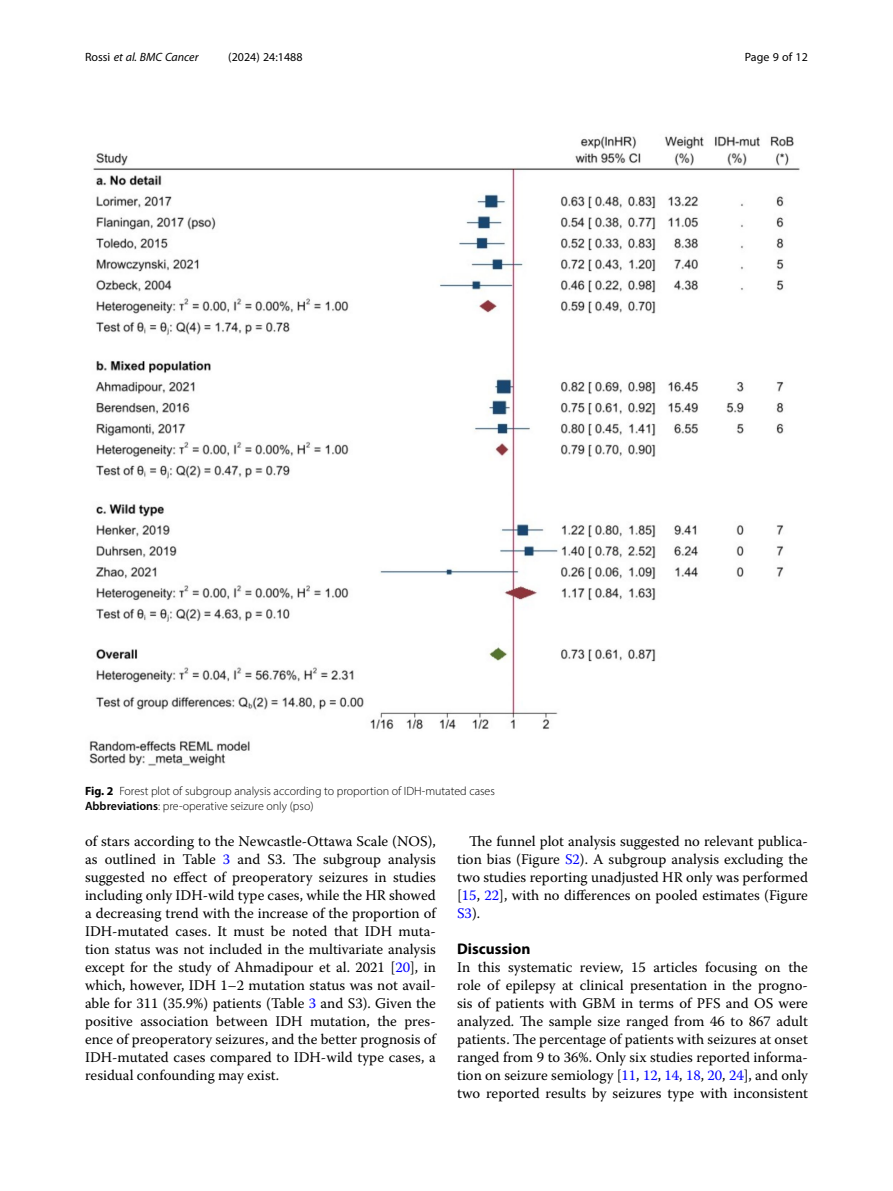
<style>
.page{position:relative;width:893px;height:1191px;background:#fff}
.page>*{position:absolute;margin:0;border:0;box-sizing:border-box;transform-origin:0 0}
.Head_1{font:700 15.45px "Myriad Pro";color:#000}
.Body_Text_Indent{font:14.7px/18px "Warnock Pro";color:#000;text-align:justify}
.Body_Text{font:14.7px/18px "Warnock Pro";color:#000;text-align:justify}
.Figure_Caption{font:300 12px "Myriad Pro";color:#000}
.t1{font:12px "Myriad Pro";color:#000}
.t2{font:italic 12px "Myriad Pro";color:#000}
.s1{font-style:normal}
.s2{font-weight:700}
.s3{font-weight:600}
.s4{color:#00f}
</style>
<div class="page">
<img style="left:89px;top:136px;width:711px;height:630px">
<p class="t2" style="left:85px;top:50px;width:115px"><span class="s1">Rossi</span> et al. BMC Cancer</p>
<p class="t1" style="left:228px;top:50px;width:76px">(2024) 24:1488</p>
<p class="t1" style="left:745px;top:50px;width:65px">Page 9 of 12</p>
<p class="Figure_Caption" style="left:85px;top:784px;width:411px"><span class="s2">Fig. 2</span> Forest plot of subgroup analysis according to proportion of IDH-mutated cases</p>
<p class="Figure_Caption" style="left:85px;top:799px;width:230px"><span class="s3">Abbreviations</span>: pre-operative seizure only (pso)</p>
<p class="Body_Text_Indent" style="left:85px;top:832px;width:352px">of stars according to the Newcastle-Ottawa Scale (NOS), as outlined in Table <span class="s4">3</span> and S3. The subgroup analysis suggested no effect of preoperatory seizures in studies including only IDH-wild type cases, while the HR showed a decreasing trend with the increase of the proportion of IDH-mutated cases. It must be noted that IDH muta&shy;tion status was not included in the multivariate analysis except for the study of Ahmadipour et al. 2021 [<span class="s4">20</span>], in which, however, IDH 1–2 mutation status was not avail&shy;able for 311 (35.9%) patients (Table <span class="s4">3</span> and S3). Given the positive association between IDH mutation, the pres&shy;ence of preoperatory seizures, and the better prognosis of IDH-mutated cases compared to IDH-wild type cases, a residual confounding may exist.</p>
<p class="Body_Text_Indent" style="left:457px;top:832px;width:352px;text-indent:12px">The funnel plot analysis suggested no relevant publica&shy;tion bias (Figure <span class="s4">S2</span>). A subgroup analysis excluding the two studies reporting unadjusted HR only was performed [<span class="s4">15</span>, <span class="s4">22</span>], with no differences on pooled estimates (Figure <span class="s4">S3</span>).</p>
<p class="Head_1" style="left:457px;top:939px;width:75px">Discussion</p>
<p class="Body_Text" style="left:457px;top:958px;width:352px">In this systematic review, 15 articles focusing on the role of epilepsy at clinical presentation in the progno&shy;sis of patients with GBM in terms of PFS and OS were analyzed. The sample size ranged from 46 to 867 adult patients. The percentage of patients with seizures at onset ranged from 9 to 36%. Only six studies reported informa&shy;tion on seizure semiology [<span class="s4">11</span>, <span class="s4">12</span>, <span class="s4">14</span>, <span class="s4">18</span>, <span class="s4">20</span>, <span class="s4">24</span>], and only two reported results by seizures type with inconsistent</p>
</div>
